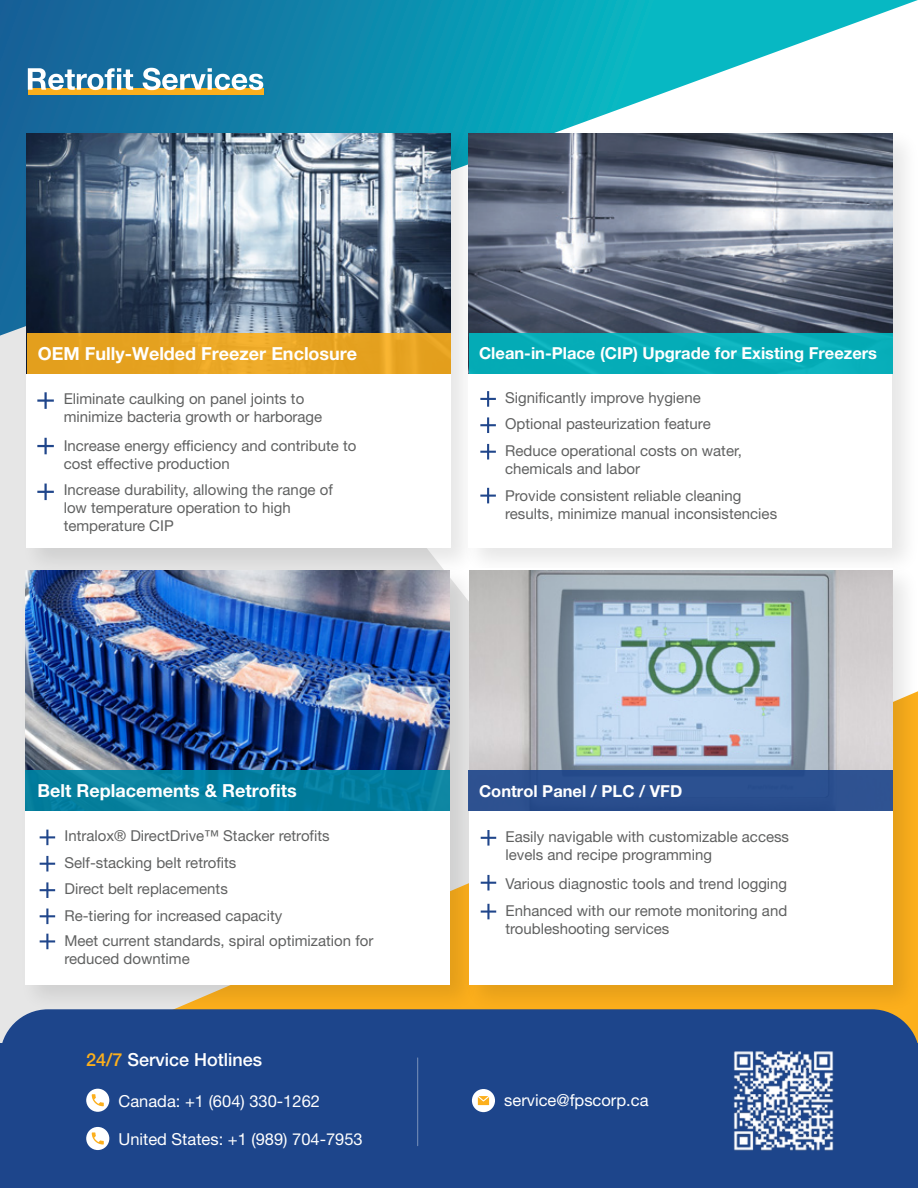
<style>
.page{position:relative;width:918px;height:1188px;background:#fff}
.page>*{position:absolute;margin:0;border:0;box-sizing:border-box;transform-origin:0 0}
.t1{font:700 18px "Helvetica Neue LT Pro";color:#fff}
.t2{font:500 18px "Helvetica Neue";color:#fff}
.t3{font:16.5px "Helvetica Neue";color:#fff}
.t4{font:700 16.5px "Helvetica Neue LT Pro";color:#fff}
.t5{font:15px/18px "Helvetica Neue";color:#606161}
.s1{color:#fcaf1c}
</style>
<div class="page">
<svg style="left:0;top:0;width:918px;height:336px"></svg>
<div style="left:28px;top:88px;width:235px;height:6px;background:#fcaf1c"></div>
<svg style="left:28px;top:68px;width:105px;height:22px"></svg>
<svg style="left:143px;top:68px;width:120px;height:22px"></svg>
<img style="left:14px;top:121px;width:442px;height:437px">
<div style="left:27px;top:133px;width:424px;height:415px;background:#fff"></div>
<img style="left:27px;top:133px;width:424px;height:200px">
<div style="left:27px;top:333px;width:424px;height:40px;background:linear-gradient(to right,#e5a220,#eaa624)"></div>
<svg style="left:37px;top:392px;width:17px;height:17px"></svg>
<svg style="left:37px;top:438px;width:17px;height:16px"></svg>
<svg style="left:37px;top:484px;width:17px;height:16px"></svg>
<img style="left:456px;top:121px;width:462px;height:434px">
<div style="left:469px;top:133px;width:423px;height:415px;background:#fff"></div>
<svg style="left:480px;top:391px;width:16px;height:16px"></svg>
<svg style="left:480px;top:488px;width:16px;height:15px"></svg>
<svg style="left:480px;top:417px;width:16px;height:16px"></svg>
<svg style="left:480px;top:444px;width:16px;height:16px"></svg>
<img style="left:469px;top:133px;width:423px;height:200px">
<div style="left:469px;top:333px;width:423px;height:40px;background:#05acb7"></div>
<img style="left:12px;top:558px;width:444px;height:451px">
<div style="left:25px;top:570px;width:425px;height:415px;background:#fff"></div>
<img style="left:26px;top:570px;width:423px;height:200px">
<div style="left:25px;top:770px;width:425px;height:40px;background:linear-gradient(to right,#0982a0,#027d9f)"></div>
<svg style="left:40px;top:830px;width:15px;height:15px"></svg>
<svg style="left:40px;top:909px;width:15px;height:15px"></svg>
<svg style="left:40px;top:934px;width:15px;height:15px"></svg>
<svg style="left:40px;top:856px;width:15px;height:15px"></svg>
<svg style="left:40px;top:882px;width:15px;height:16px"></svg>
<img style="left:456px;top:555px;width:462px;height:454px">
<div style="left:469px;top:568px;width:424px;height:417px;background:#fff"></div>
<img style="left:469px;top:570px;width:424px;height:201px">
<div style="left:469px;top:771px;width:424px;height:40px;background:#2b5190"></div>
<svg style="left:481px;top:830px;width:15px;height:16px"></svg>
<svg style="left:481px;top:875px;width:15px;height:16px"></svg>
<svg style="left:481px;top:904px;width:15px;height:15px"></svg>
<div style="left:0;top:1009px;width:918px;height:179px;background:#1d458b"></div>
<div style="left:86px;top:1089px;width:23px;height:23px;background:#fff;border-radius:50%"></div>
<svg style="left:92px;top:1094px;width:12px;height:12px"></svg>
<div style="left:86px;top:1127px;width:23px;height:23px;background:#fff;border-radius:50%"></div>
<svg style="left:92px;top:1132px;width:12px;height:13px"></svg>
<hr style="left:417px;top:1057px;width:1px;height:89px;background:#fff">
<svg style="left:472px;top:1089px;width:23px;height:23px"></svg>
<svg style="left:478px;top:1096px;width:11px;height:9px"></svg>
<img style="left:729px;top:1046px;width:108px;height:108px">
<p class="t1" style="left:38px;top:342px;width:321px">OEM Fully-Welded Freezer Enclosure</p>
<p class="t5" style="left:64px;top:391px;width:260px">Eliminate caulking on panel joints to minimize bacteria growth or harborage</p>
<p class="t5" style="left:64px;top:437px;width:294px">Increase energy efficiency and contribute to cost effective production</p>
<p class="t5" style="left:64px;top:482px;width:271px">Increase durability, allowing the range of low temperature operation to high temperature CIP</p>
<p class="t1" style="left:37px;top:779px;width:261px">Belt Replacements &amp; Retrofits</p>
<p class="t5" style="left:64px;top:828px;width:267px">Intralox® DirectDrive™ Stacker retrofits</p>
<p class="t5" style="left:64px;top:850px;width:173px;line-height:26.5px">Self-stacking belt retrofits<br>Direct belt replacements</p>
<p class="t5" style="left:64px;top:904px;width:310px;line-height:25.2px">Re-tiering for increased capacity<br>Meet current standards, spiral optimization for</p>
<p class="t5" style="left:64px;top:951px;width:127px">reduced downtime</p>
<p class="t2" style="left:86px;top:1045px;width:178px"><span class="s1">24/7</span> Service Hotlines</p>
<p class="t3" style="left:118px;top:1089px;width:203px">Canada: +1 (604) 330-1262</p>
<p class="t3" style="left:118px;top:1127px;width:246px">United States: +1 (989) 704-7953</p>
<p class="t4" style="left:479px;top:342px;width:400px">Clean-in-Place (CIP) Upgrade for Existing Freezers</p>
<p class="t5" style="left:505px;top:389px;width:197px">Significantly improve hygiene</p>
<p class="t5" style="left:505px;top:412px;width:238px;line-height:26.5px">Optional pasteurization feature<br>Reduce operational costs on water,</p>
<p class="t5" style="left:505px;top:460px;width:137px">chemicals and labor</p>
<p class="t5" style="left:505px;top:487px;width:274px">Provide consistent reliable cleaning results, minimize manual inconsistencies</p>
<p class="t4" style="left:479px;top:780px;width:205px">Control Panel / PLC / VFD</p>
<p class="t5" style="left:506px;top:829px;width:285px">Easily navigable with customizable access levels and recipe programming</p>
<p class="t5" style="left:506px;top:870px;width:283px;line-height:27.3px">Various diagnostic tools and trend logging<br>Enhanced with our remote monitoring and</p>
<p class="t5" style="left:506px;top:920px;width:165px">troubleshooting services</p>
<p class="t3" style="left:504px;top:1089px;width:146px">service@fpscorp.ca</p>
</div>
